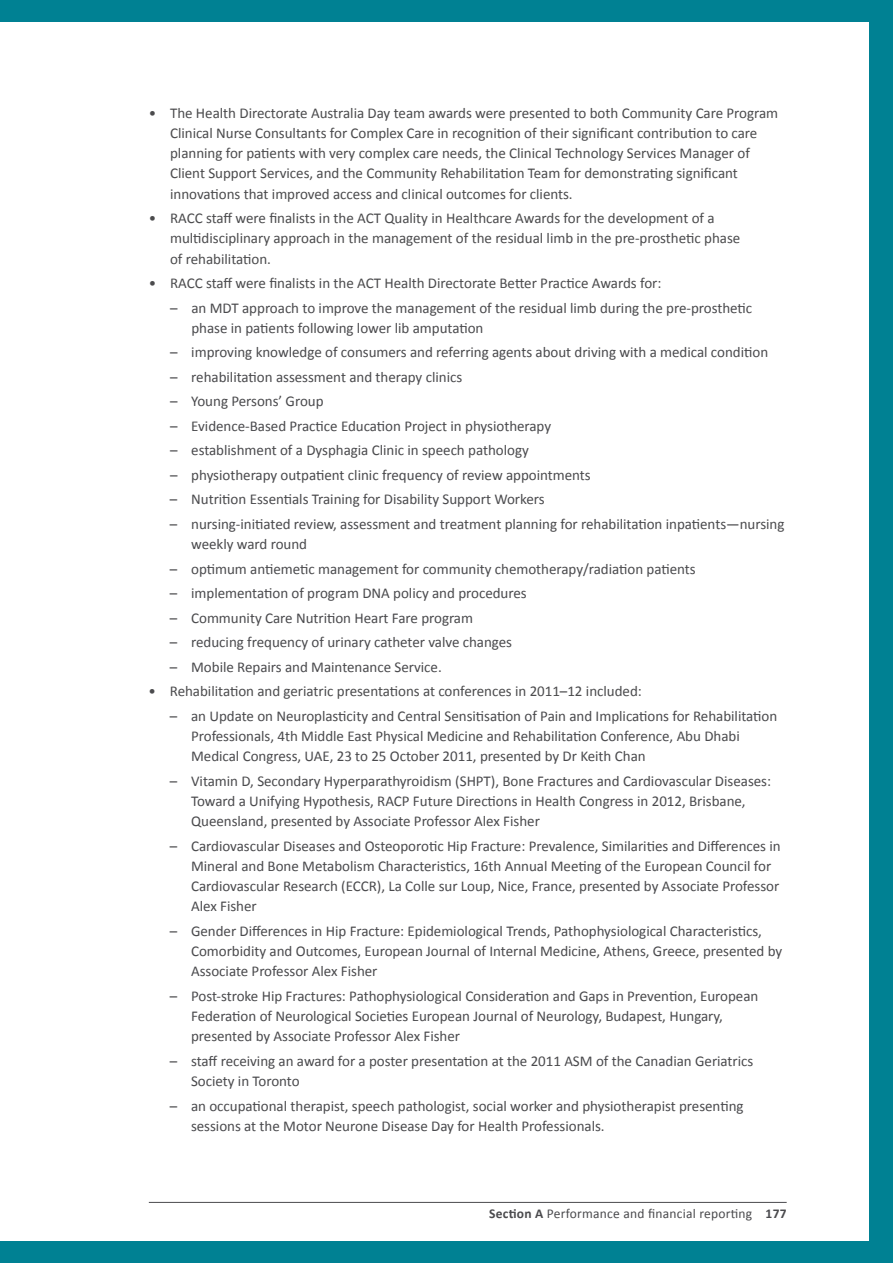
<style>
.page{position:relative;width:893px;height:1263px;background:#fff}
.page>*{position:absolute;margin:0;border:0;box-sizing:border-box;transform-origin:0 0}
.t1{font:15px/20.2px "Calibri";color:#4a4a4d}
.t2{font:15px/20.2px "Calibri";color:#4b4b4d}
.t3{font:13.5px "Calibri";letter-spacing:.02em;color:#4a4a4d}
.s1{font-weight:700}
</style>
<div class="page">
<hr style="left:149px;top:1202px;width:638px;height:1px;background:#4a4a4d">
<div style="left:0;top:0;width:893px;height:21px;background:#008193"></div>
<div style="left:0;top:1242px;width:893px;height:21px;background:#008193"></div>
<div style="left:870px;top:0;width:23px;height:1263px;background:#008193"></div>
<p class="t2" style="left:170px;top:102px;width:610px;text-indent:-21px">• The Health Directorate Australia Day team awards were presented to both Community Care Program Clinical Nurse Consultants for Complex Care in recognition of their significant contribution to care planning for patients with very complex care needs, the Clinical Technology Services Manager of Client Support Services, and the Community Rehabilitation Team for demonstrating significant innovations that improved access and clinical outcomes for clients.</p>
<p class="t2" style="left:170px;top:207px;width:572px;text-indent:-21px">• RACC staff were finalists in the ACT Quality in Healthcare Awards for the development of a multidisciplinary approach in the management of the residual limb in the pre-prosthetic phase of rehabilitation.</p>
<p class="t2" style="left:149px;top:272px;width:514px">• RACC staff were finalists in the ACT Health Directorate Better Practice Awards for:</p>
<p class="t1" style="left:191px;top:297px;width:562px;text-indent:-21px">– an MDT approach to improve the management of the residual limb during the pre-prosthetic phase in patients following lower lib amputation</p>
<p class="t1" style="left:170px;top:341px;width:600px">– improving knowledge of consumers and referring agents about driving with a medical condition</p>
<p class="t1" style="left:170px;top:366px;width:294px">– rehabilitation assessment and therapy clinics</p>
<p class="t1" style="left:170px;top:390px;width:155px">– Young Persons’ Group</p>
<p class="t1" style="left:170px;top:415px;width:383px">– Evidence-Based Practice Education Project in physiotherapy</p>
<p class="t1" style="left:170px;top:439px;width:360px">– establishment of a Dysphagia Clinic in speech pathology</p>
<p class="t1" style="left:170px;top:464px;width:422px">– physiotherapy outpatient clinic frequency of review appointments</p>
<p class="t1" style="left:170px;top:488px;width:376px">– Nutrition Essentials Training for Disability Support Workers</p>
<p class="t1" style="left:191px;top:513px;width:595px;text-indent:-21px">– nursing-initiated review, assessment and treatment planning for rehabilitation inpatients—nursing weekly ward round</p>
<p class="t1" style="left:170px;top:558px;width:527px">– optimum antiemetic management for community chemotherapy/radiation patients</p>
<p class="t1" style="left:170px;top:582px;width:358px">– implementation of program DNA policy and procedures</p>
<p class="t1" style="left:170px;top:607px;width:305px">– Community Care Nutrition Heart Fare program</p>
<p class="t1" style="left:170px;top:631px;width:344px">– reducing frequency of urinary catheter valve changes</p>
<p class="t1" style="left:170px;top:656px;width:273px">– Mobile Repairs and Maintenance Service.</p>
<p class="t2" style="left:149px;top:680px;width:495px">• Rehabilitation and geriatric presentations at conferences in 2011–12 included:</p>
<p class="t1" style="left:191px;top:705px;width:588px;text-indent:-21px">– an Update on Neuroplasticity and Central Sensitisation of Pain and Implications for Rehabilitation<br>Professionals, 4th Middle East Physical Medicine and Rehabilitation Conference, Abu Dhabi<br>Medical Congress, UAE, 23 to 25 October 2011, presented by Dr Keith Chan</p>
<p class="t1" style="left:191px;top:770px;width:581px;text-indent:-21px">– Vitamin D, Secondary Hyperparathyroidism (SHPT), Bone Fractures and Cardiovascular Diseases:<br>Toward a Unifying Hypothesis, RACP Future Directions in Health Congress in 2012, Brisbane,<br>Queensland, presented by Associate Professor Alex Fisher</p>
<p class="t1" style="left:191px;top:835px;width:591px;text-indent:-21px">– Cardiovascular Diseases and Osteoporotic Hip Fracture: Prevalence, Similarities and Differences in Mineral and Bone Metabolism Characteristics, 16th Annual Meeting of the European Council for Cardiovascular Research (ECCR), La Colle sur Loup, Nice, France, presented by Associate Professor Alex Fisher</p>
<p class="t1" style="left:191px;top:920px;width:593px;text-indent:-21px">– Gender Differences in Hip Fracture: Epidemiological Trends, Pathophysiological Characteristics,<br>Comorbidity and Outcomes, European Journal of Internal Medicine, Athens, Greece, presented by<br>Associate Professor Alex Fisher</p>
<p class="t1" style="left:191px;top:985px;width:569px;text-indent:-21px">– Post-stroke Hip Fractures: Pathophysiological Consideration and Gaps in Prevention, European<br>Federation of Neurological Societies European Journal of Neurology, Budapest, Hungary, presented by Associate Professor Alex Fisher</p>
<p class="t1" style="left:191px;top:1050px;width:564px;text-indent:-21px">– staff receiving an award for a poster presentation at the 2011 ASM of the Canadian Geriatrics<br>Society in Toronto</p>
<p class="t1" style="left:191px;top:1095px;width:554px;text-indent:-21px">– an occupational therapist, speech pathologist, social worker and physiotherapist presenting sessions at the Motor Neurone Disease Day for Health Professionals.</p>
<p class="t3" style="left:489px;top:1205px;width:299px"><span class="s1">Section A</span> Performance and financial reporting <span class="s1">177</span></p>
</div>
